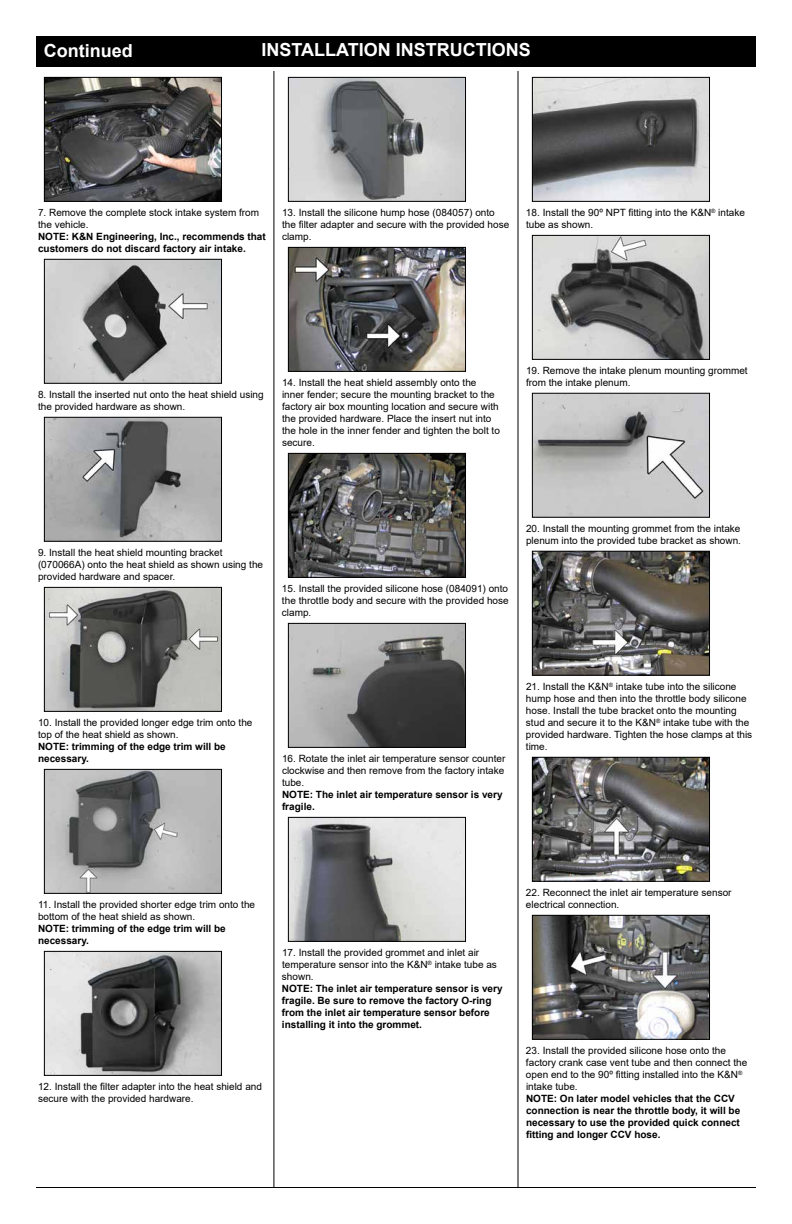
<style>
.page{position:relative;width:792px;height:1224px;background:#fff}
.page>*{position:absolute;margin:0;border:0;box-sizing:border-box;transform-origin:0 0}
.t1{font:700 18px "Arial";color:#fff}
.t2{font:10px/12px "Arial";color:#000}
.t3{font:700 10px/12px "Arial";color:#000}
</style>
<div class="page">
<div style="left:36px;top:36px;width:720px;height:31px;background:#000"></div>
<hr style="left:274px;top:71px;width:1px;height:1117px;background:#000">
<hr style="left:518px;top:71px;width:1px;height:1117px;background:#000">
<hr style="left:36px;top:1187px;width:720px;height:1px;background:#000">
<img style="left:46px;top:589px;width:174px;height:121px">
<div style="left:44px;top:587px;width:178px;height:125px;border:1px solid #000"></div>
<img style="left:46px;top:771px;width:174px;height:121px">
<div style="left:44px;top:769px;width:178px;height:125px;border:1px solid #000"></div>
<img style="left:46px;top:953px;width:174px;height:121px">
<div style="left:44px;top:951px;width:178px;height:125px;border:1px solid #000"></div>
<img style="left:290px;top:79px;width:174px;height:121px">
<div style="left:288px;top:77px;width:178px;height:125px;border:1px solid #000"></div>
<img style="left:290px;top:249px;width:174px;height:121px">
<div style="left:288px;top:247px;width:178px;height:125px;border:1px solid #000"></div>
<img style="left:290px;top:455px;width:174px;height:121px">
<div style="left:288px;top:453px;width:178px;height:125px;border:1px solid #000"></div>
<img style="left:290px;top:625px;width:174px;height:121px">
<div style="left:288px;top:623px;width:178px;height:125px;border:1px solid #000"></div>
<img style="left:290px;top:819px;width:174px;height:121px">
<div style="left:288px;top:817px;width:178px;height:125px;border:1px solid #000"></div>
<img style="left:534px;top:79px;width:174px;height:121px">
<div style="left:532px;top:77px;width:178px;height:125px;border:1px solid #000"></div>
<img style="left:534px;top:237px;width:174px;height:121px">
<div style="left:532px;top:235px;width:178px;height:125px;border:1px solid #000"></div>
<img style="left:534px;top:395px;width:174px;height:121px">
<div style="left:532px;top:393px;width:178px;height:125px;border:1px solid #000"></div>
<img style="left:534px;top:553px;width:174px;height:121px">
<div style="left:532px;top:551px;width:178px;height:125px;border:1px solid #000"></div>
<img style="left:534px;top:759px;width:174px;height:121px">
<div style="left:532px;top:757px;width:178px;height:125px;border:1px solid #000"></div>
<img style="left:534px;top:917px;width:174px;height:121px">
<div style="left:532px;top:915px;width:178px;height:125px;border:1px solid #000"></div>
<img style="left:46px;top:419px;width:174px;height:121px">
<div style="left:44px;top:417px;width:178px;height:125px;border:1px solid #000"></div>
<img style="left:46px;top:261px;width:174px;height:121px">
<div style="left:44px;top:259px;width:178px;height:125px;border:1px solid #000"></div>
<img style="left:46px;top:79px;width:174px;height:121px">
<div style="left:44px;top:77px;width:178px;height:125px;border:1px solid #000"></div>
<h1 class="t1" style="left:44px;top:38px;width:90px">Continued</h1>
<h1 class="t1" style="left:261px;top:37px;width:271px">INSTALLATION INSTRUCTIONS</h1>
<p class="t2" style="left:38px;top:206px;width:223px">7. Remove the complete stock intake system from the vehicle.</p>
<p class="t3" style="left:38px;top:231px;width:229px">NOTE: K&amp;N Engineering, Inc., recommends that customers do not discard factory air intake.</p>
<p class="t2" style="left:282px;top:206px;width:229px">13. Install the silicone hump hose (084057) onto the filter adapter and secure with the provided hose clamp.</p>
<p class="t2" style="left:526px;top:206px;width:220px">18. Install the 90º NPT fitting into the K&amp;N<sup>®</sup> intake tube as shown.</p>
<p class="t2" style="left:38px;top:388px;width:227px">8. Install the inserted nut onto the heat shield using the provided hardware as shown.</p>
<p class="t2" style="left:282px;top:376px;width:219px">14. Install the heat shield assembly onto the inner fender; secure the mounting bracket to the factory air box mounting location and secure with the provided hardware. Place the insert nut into the hole in the inner fender and tighten the bolt to secure.</p>
<p class="t2" style="left:526px;top:364px;width:223px">19. Remove the intake plenum mounting grommet from the intake plenum.</p>
<p class="t2" style="left:38px;top:546px;width:227px">9. Install the heat shield mounting bracket (070066A) onto the heat shield as shown using the provided hardware and spacer.</p>
<p class="t2" style="left:282px;top:582px;width:228px;text-align:justify">15. Install the provided silicone hose (084091) onto the throttle body and secure with the provided hose clamp.</p>
<p class="t2" style="left:526px;top:522px;width:217px">20. Install the mounting grommet from the intake plenum into the provided tube bracket as shown.</p>
<p class="t2" style="left:38px;top:716px;width:216px">10. Install the provided longer edge trim onto the top of the heat shield as shown.</p>
<p class="t3" style="left:38px;top:741px;width:189px">NOTE: trimming of the edge trim will be necessary.</p>
<p class="t2" style="left:282px;top:752px;width:225px;text-align:justify">16. Rotate the inlet air temperature sensor counter clockwise and then remove from the factory intake tube.</p>
<p class="t3" style="left:282px;top:789px;width:222px">NOTE: The inlet air temperature sensor is very fragile.</p>
<p class="t2" style="left:526px;top:680px;width:228px">21. Install the K&amp;N<sup>®</sup> intake tube into the silicone hump hose and then into the throttle body silicone hose. Install the tube bracket onto the mounting stud and secure it to the K&amp;N<sup>®</sup> intake tube with the provided hardware. Tighten the hose clamps at this time.</p>
<p class="t2" style="left:38px;top:898px;width:219px">11. Install the provided shorter edge trim onto the bottom of the heat shield as shown.</p>
<p class="t3" style="left:38px;top:923px;width:189px">NOTE: trimming of the edge trim will be necessary.</p>
<p class="t2" style="left:282px;top:946px;width:216px">17. Install the provided grommet and inlet air temperature sensor into the K&amp;N<sup>®</sup> intake tube as shown.</p>
<p class="t3" style="left:282px;top:983px;width:222px">NOTE: The inlet air temperature sensor is very fragile. Be sure to remove the factory O-ring from the inlet air temperature sensor before installing it into the grommet.</p>
<p class="t2" style="left:38px;top:1080px;width:226px">12. Install the filter adapter into the heat shield and secure with the provided hardware.</p>
<p class="t2" style="left:526px;top:886px;width:207px">22. Reconnect the inlet air temperature sensor electrical connection.</p>
<p class="t2" style="left:526px;top:1044px;width:223px">23. Install the provided silicone hose onto the factory crank case vent tube and then connect the open end to the 90º fitting installed into the K&amp;N<sup>® </sup>intake tube.</p>
<p class="t3" style="left:526px;top:1093px;width:216px">NOTE: On later model vehicles that the CCV connection is near the throttle body, it will be necessary to use the provided quick connect fitting and longer CCV hose.</p>
</div>
